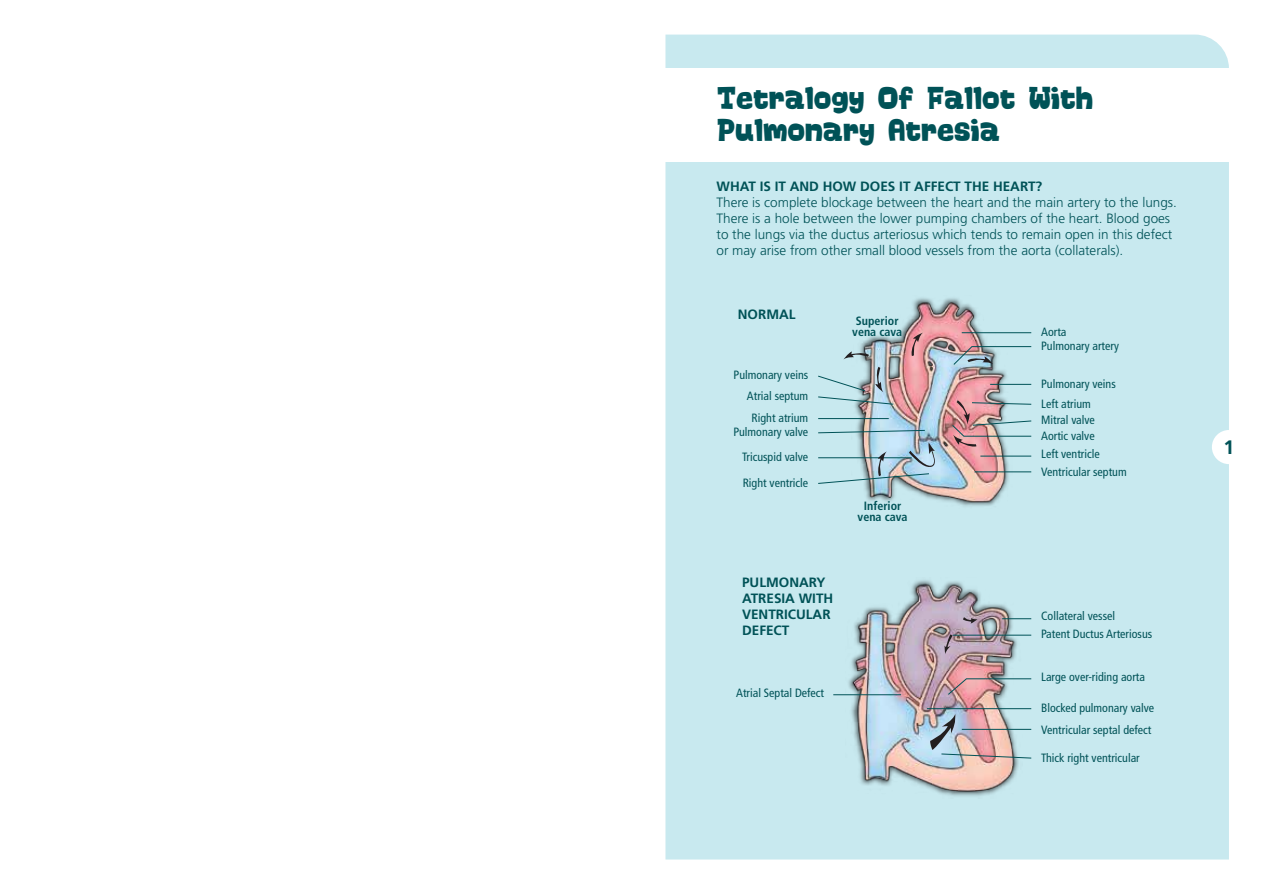
<style>
.page{position:relative;width:1263px;height:893px;background:#fff}
.page>*{position:absolute;margin:0;border:0;box-sizing:border-box;transform-origin:0 0}
.t1{font:32.4px/32.4px "Go Go Go";color:#005257;scale:.83 1}
.t2{font:700 19.5px "Frutiger";color:#005257}
.t3{font:300 13.5px/16.2px "Frutiger";color:#005257}
.t4{font:700 13.5px/16.2px "Frutiger";color:#005257}
.t5{font:condensed 12px/25.3px "Frutiger";color:#005257}
.t6{font:700 condensed 12px/11.4px "Frutiger";color:#005257;text-align:center}
</style>
<div class="page">
<div style="left:665px;top:35px;width:564px;height:824px;background:#c8e9ef"></div>
<div style="left:665px;top:68px;width:564px;height:94px;background:#fff"></div>
<div style="left:1212px;top:430px;width:34px;height:34px;background:#fff;border-radius:50%"></div>
<img style="left:785px;top:298px;width:295px;height:254px">
<svg style="left:910px;top:333px;width:13px;height:23px"></svg>
<svg style="left:843px;top:351px;width:26px;height:8px"></svg>
<hr style="left:962px;top:332px;width:69px;height:1px;background:#005257">
<hr style="left:990px;top:384px;width:41px;height:1px;background:#005257">
<hr style="left:974px;top:471px;width:57px;height:1px;background:#005257">
<svg style="left:817px;top:430px;width:108px;height:4px"></svg>
<hr style="left:818px;top:418px;width:71px;height:1px;background:#005257">
<svg style="left:817px;top:367px;width:77px;height:38px;background:#b0c7cc"></svg>
<hr style="left:980px;top:456px;width:51px;height:1px;background:#005257">
<img style="left:951px;top:400px;width:81px;height:48px">
<svg style="left:953px;top:346px;width:79px;height:19px;background:#aabec5"></svg>
<img style="left:817px;top:442px;width:121px;height:42px">
<img style="left:777px;top:576px;width:312px;height:269px">
<hr style="left:833px;top:694px;width:68px;height:1px;background:#005257">
<hr style="left:927px;top:708px;width:104px;height:1px;background:#005257">
<svg style="left:1002px;top:618px;width:29px;height:1px"></svg>
<hr style="left:952px;top:635px;width:79px;height:1px;background:#005257">
<svg style="left:947px;top:678px;width:85px;height:17px"></svg>
<img style="left:930px;top:714px;width:102px;height:45px">
<svg style="left:944px;top:634px;width:8px;height:20px"></svg>
<svg style="left:963px;top:617px;width:15px;height:7px"></svg>
<h1 class="t1" style="left:716px;top:81px;width:454px">Tetralogy Of Fallot With<br>Pulmonary Atresia</h1>
<p class="t4" style="left:716px;top:178px;width:327px">WHAT IS IT AND HOW DOES IT AFFECT THE HEART?</p>
<p class="t3" style="left:716px;top:194px;width:462px">There is complete blockage between the heart and the main artery to the lungs.<br>There is a hole between the lower pumping chambers of the heart. Blood goes to the lungs via the ductus arteriosus which tends to remain open in this defect or may arise from other small blood vessels from the aorta (collaterals).</p>
<p class="t4" style="left:738px;top:306px;width:59px">NORMAL</p>
<p class="t6" style="left:852px;top:315px;width:52px">Superior vena cava</p>
<p class="t5" style="left:1041px;top:319px;width:27px">Aorta</p>
<p class="t5" style="left:1041px;top:333px;width:79px">Pulmonary artery</p>
<p class="t5" style="left:1041px;top:371px;width:76px">Pulmonary veins</p>
<p class="t5" style="left:734px;top:362px;width:76px">Pulmonary veins</p>
<p class="t5" style="left:747px;top:385px;width:63px;line-height:21.9px;text-align:center">Atrial septum<br>Right atrium</p>
<p class="t5" style="left:1041px;top:395px;width:55px;line-height:16.5px">Left atrium<br>Mitral valve</p>
<p class="t5" style="left:1041px;top:426px;width:87px;line-height:18.1px">Aortic valve<br>Left ventricle<br>Ventricular septum</p>
<p class="t5" style="left:742px;top:419px;width:68px;text-align:justify;text-indent:-9px">Pulmonary valve Tricuspid valve Right ventricle</p>
<p class="t4" style="left:742px;top:574px;width:93px">PULMONARY<br>ATRESIA WITH<br>VENTRICULAR<br>DEFECT</p>
<p class="t5" style="left:736px;top:681px;width:89px">Atrial Septal Defect</p>
<p class="t6" style="left:857px;top:500px;width:52px">Inferior vena cava</p>
<p class="t5" style="left:1041px;top:606px;width:113px;line-height:18.3px">Collateral vessel<br>Patent Ductus Arteriosus</p>
<p class="t5" style="left:1041px;top:665px;width:105px">Large over-riding aorta</p>
<p class="t5" style="left:1041px;top:695px;width:115px">Blocked pulmonary valve</p>
<p class="t5" style="left:1041px;top:745px;width:100px">Thick right ventricular</p>
<p class="t5" style="left:1041px;top:717px;width:112px">Ventricular septal defect</p>
<h2 class="t2" style="left:1223px;top:436px;width:12px">1</h2>
</div>
